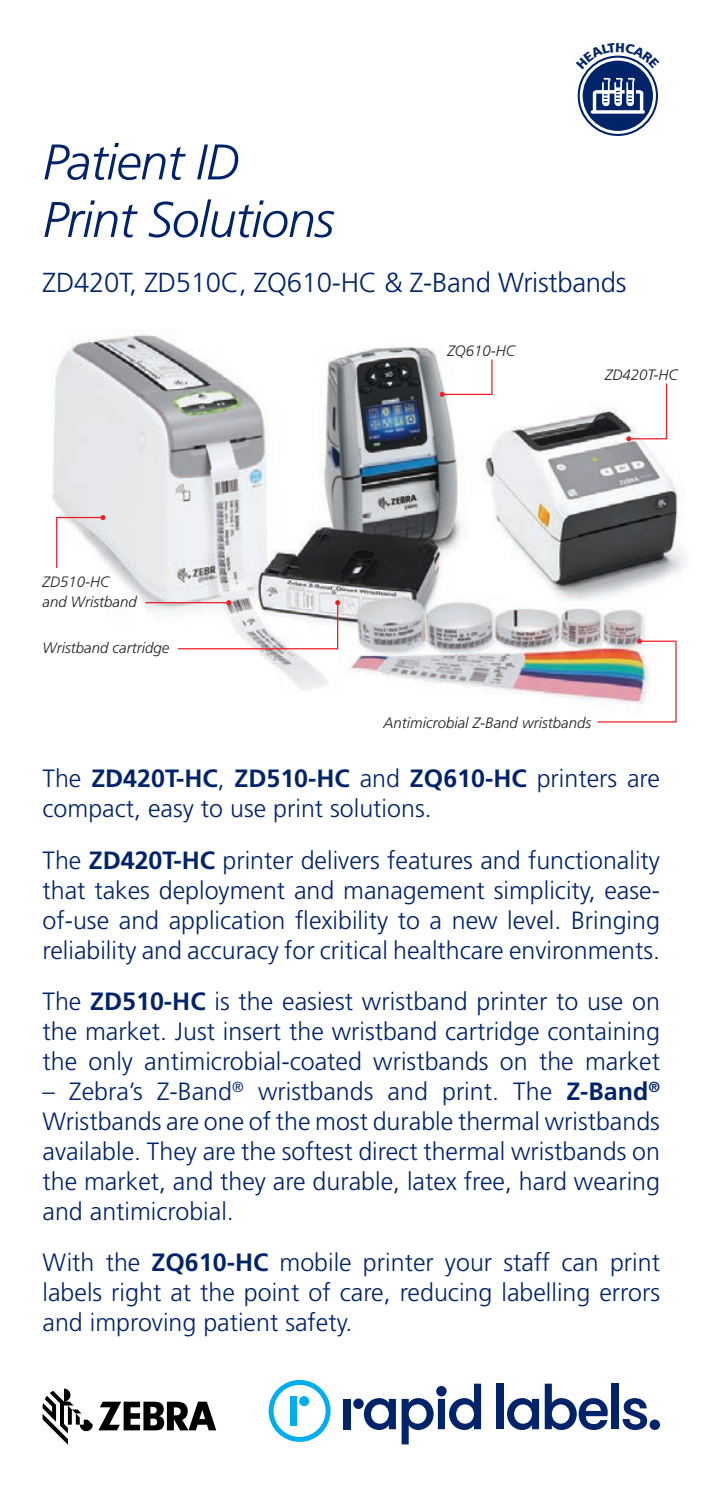
<style>
.page{position:relative;width:702px;height:1489px;background:#fff}
.page>*{position:absolute;margin:0;border:0;box-sizing:border-box;transform-origin:0 0}
.t1{font:italic 300 50px/57.5px "Frutiger";letter-spacing:-.02em;color:#002369}
.t2{font:300 27.5px "Frutiger";letter-spacing:-.01em;color:#002369}
.t3{font:300 25px/30px "Frutiger";color:#002369;text-align:justify}
.t4{font:italic 300 15px/20px "Frutiger";color:#231f20}
.s1{font-weight:700}
</style>
<div class="page">
<img style="left:52px;top:329px;width:633px;height:371px">
<svg style="left:55px;top:515px;width:50px;height:54px"></svg>
<hr style="left:145px;top:602px;width:84px;height:1px;background:#ee1d23">
<svg style="left:177px;top:600px;width:163px;height:50px"></svg>
<img style="left:596px;top:638px;width:81px;height:85px">
<svg style="left:626px;top:382px;width:41px;height:59px"></svg>
<svg style="left:439px;top:358px;width:54px;height:39px"></svg>
<svg style="left:43px;top:1388px;width:173px;height:56px"></svg>
<svg style="left:268px;top:1379px;width:62px;height:62px"></svg>
<svg style="left:364px;top:1383px;width:117px;height:61px"></svg>
<div style="left:344px;top:1398px;width:7px;height:30px;background:#002369"></div>
<div style="left:353px;top:1398px;width:11px;height:10px;background:#002369;border-radius:50%"></div>
<div style="left:496px;top:1383px;width:7px;height:45px;background:#002369"></div>
<svg style="left:507px;top:1383px;width:100px;height:46px"></svg>
<div style="left:612px;top:1383px;width:7px;height:45px;background:#002369"></div>
<svg style="left:622px;top:1398px;width:25px;height:31px"></svg>
<div style="left:649px;top:1419px;width:11px;height:10px;background:#002369;border-radius:50%"></div>
<svg style="left:577px;top:55px;width:81px;height:76px"></svg>
<h1 class="t1" style="left:43px;top:133px;width:293px">Patient ID<br>Print Solutions</h1>
<p class="t2" style="left:43px;top:267px;width:585px">ZD420T, ZD510C, ZQ610-HC &amp; Z-Band Wristbands</p>
<p class="t4" style="left:43px;top:571px;width:96px">ZD510-HC and Wristband</p>
<p class="t4" style="left:43px;top:637px;width:128px">Wristband cartridge</p>
<p class="t4" style="left:447px;top:340px;width:69px">ZQ610-HC</p>
<p class="t4" style="left:605px;top:364px;width:74px">ZD420T-HC</p>
<p class="t4" style="left:383px;top:712px;width:209px">Antimicrobial Z-Band wristbands</p>
<p class="t3" style="left:42px;top:763px;width:619px">The <span class="s1">ZD420T-HC</span>, <span class="s1">ZD510-HC</span> and <span class="s1">ZQ610-HC</span> printers are compact, easy to use print solutions.</p>
<p class="t3" style="left:42px;top:844px;width:619px">The <span class="s1">ZD420T-HC</span> printer delivers features and functionality that takes deployment and management simplicity, ease&shy;of-use and application flexibility to a new level. Bringing reliability and accuracy for critical healthcare environments.</p>
<p class="t3" style="left:42px;top:986px;width:619px">The <span class="s1">ZD510-HC</span> is the easiest wristband printer to use on the market. Just insert the wristband cartridge containing the only antimicrobial-coated wristbands on the market</p>
<p class="t3" style="left:42px;top:1076px;width:619px">– Zebra’s Z-Band<sup>®</sup> wristbands and print. The <span class="s1">Z-Band</span><sup>® </sup>Wristbands are one of the most durable thermal wristbands available. They are the softest direct thermal wristbands on the market, and they are durable, latex free, hard wearing and antimicrobial.</p>
<p class="t3" style="left:43px;top:1247px;width:619px">With the <span class="s1">ZQ610-HC</span> mobile printer your staff can print labels right at the point of care, reducing labelling errors and improving patient safety.</p>
</div>
